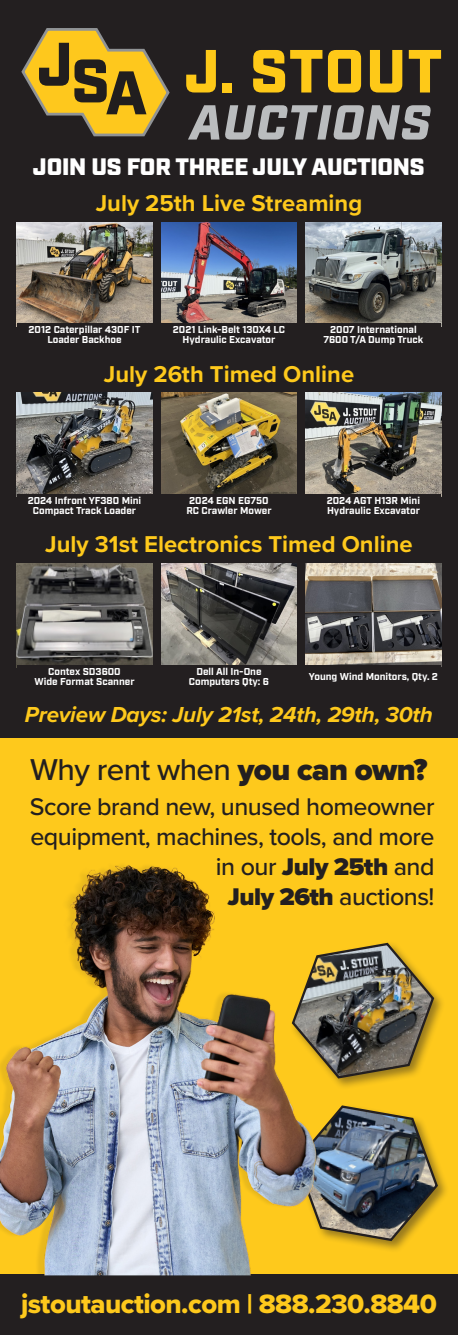
<style>
.page{position:relative;width:458px;height:1335px;background:#231f20}
.page>*{position:absolute;margin:0;border:0;box-sizing:border-box;transform-origin:0 0}
.t1{font:500 31.25px "Proxima Nova";letter-spacing:-.02em;color:#231f20}
.t2{font:27.5px "Proxima Nova Extrabld";letter-spacing:-.02em;color:#fec91c}
.t3{font:500 25px/30px "Proxima Nova";letter-spacing:-.02em;color:#231f20;text-align:right}
.t4{font:700 23.75px "Proxima Nova";color:#fec91c}
.t5{font:900 23.75px "Industry";letter-spacing:-.01em;color:#fff}
.t6{font:italic 700 22.5px "Proxima Nova";letter-spacing:-.01em;color:#fec91c}
.t7{font:700 10px/10px "Industry";color:#fff;text-align:center}
.s1{font-weight:900}
</style>
<div class="page">
<img style="left:306px;top:222px;width:135px;height:101px">
<svg style="left:186px;top:50px;width:30px;height:43px"></svg>
<div style="left:222px;top:83px;width:10px;height:10px;background:#fec918"></div>
<svg style="left:253px;top:50px;width:69px;height:43px"></svg>
<svg style="left:328px;top:50px;width:33px;height:43px"></svg>
<svg style="left:370px;top:50px;width:32px;height:43px"></svg>
<svg style="left:408px;top:50px;width:33px;height:43px"></svg>
<svg style="left:188px;top:105px;width:243px;height:35px"></svg>
<svg style="left:21px;top:28px;width:149px;height:109px"></svg>
<img style="left:17px;top:222px;width:135px;height:101px">
<img style="left:161px;top:222px;width:135px;height:101px">
<img style="left:306px;top:393px;width:135px;height:101px">
<img style="left:17px;top:393px;width:135px;height:101px">
<img style="left:161px;top:393px;width:135px;height:101px">
<img style="left:306px;top:564px;width:135px;height:101px">
<img style="left:17px;top:564px;width:135px;height:101px">
<img style="left:161px;top:564px;width:135px;height:101px">
<div style="left:0;top:738px;width:458px;height:536px;background:#fec91c"></div>
<div style="left:289px;top:940px;width:156px;height:150px;background:#231f20;opacity:.46"></div>
<img style="left:320px;top:941px;width:115px;height:139px">
<div style="left:293px;top:1103px;width:156px;height:150px;background:#231f20;opacity:.46"></div>
<img style="left:320px;top:1104px;width:119px;height:138px">
<img style="left:0;top:865px;width:320px;height:410px">
<p class="t5" style="left:33px;top:153px;width:392px">JOIN US FOR THREE JULY AUCTIONS</p>
<p class="t4" style="left:96px;top:185px;width:268px">July 25th Live Streaming</p>
<p class="t7" style="left:29px;top:325px;width:113px">2012 Caterpillar 430F IT<br>Loader Backhoe</p>
<p class="t7" style="left:173px;top:325px;width:114px">2021 Link-Belt 130X4 LC<br>Hydraulic Excavator</p>
<p class="t7" style="left:323px;top:325px;width:101px">2007 International<br>7600 T/A Dump Truck</p>
<p class="t4" style="left:104px;top:356px;width:252px">July 26th Timed Online</p>
<p class="t7" style="left:28px;top:496px;width:115px">2024 Infront YF380 Mini<br>Compact Track Loader</p>
<p class="t7" style="left:186px;top:496px;width:87px;text-align:left">2024 EGN EG750<br>RC Crawler Mower</p>
<p class="t7" style="left:326px;top:496px;width:95px;text-align:left">2024 AGT H13R Mini<br>Hydraulic Excavator</p>
<p class="t4" style="left:45px;top:527px;width:369px">July 31st Electronics Timed Online</p>
<p class="t7" style="left:34px;top:667px;width:101px">Contex SD3600<br>Wide Format Scanner</p>
<p class="t7" style="left:189px;top:667px;width:82px">Dell All In-One<br>Computers Qty: 6</p>
<p class="t7" style="left:309px;top:672px;width:130px">Young Wind Monitors, Qty. 2</p>
<p class="t6" style="left:25px;top:698px;width:409px">Preview Days: July 21st, 24th, 29th, 30th</p>
<p class="t1" style="left:30px;top:746px;width:398px">Why rent when <span class="s1">you can own?</span></p>
<p class="t3" style="left:30px;top:791px;width:406px">Score brand new, unused homeowner equipment, machines, tools, and more in our <span class="s1">July 25th</span> and<br><span class="s1">July 26th</span> auctions!</p>
<p class="t2" style="left:21px;top:1283px;width:417px">jstoutauction.com | 888.230.8840</p>
</div>
